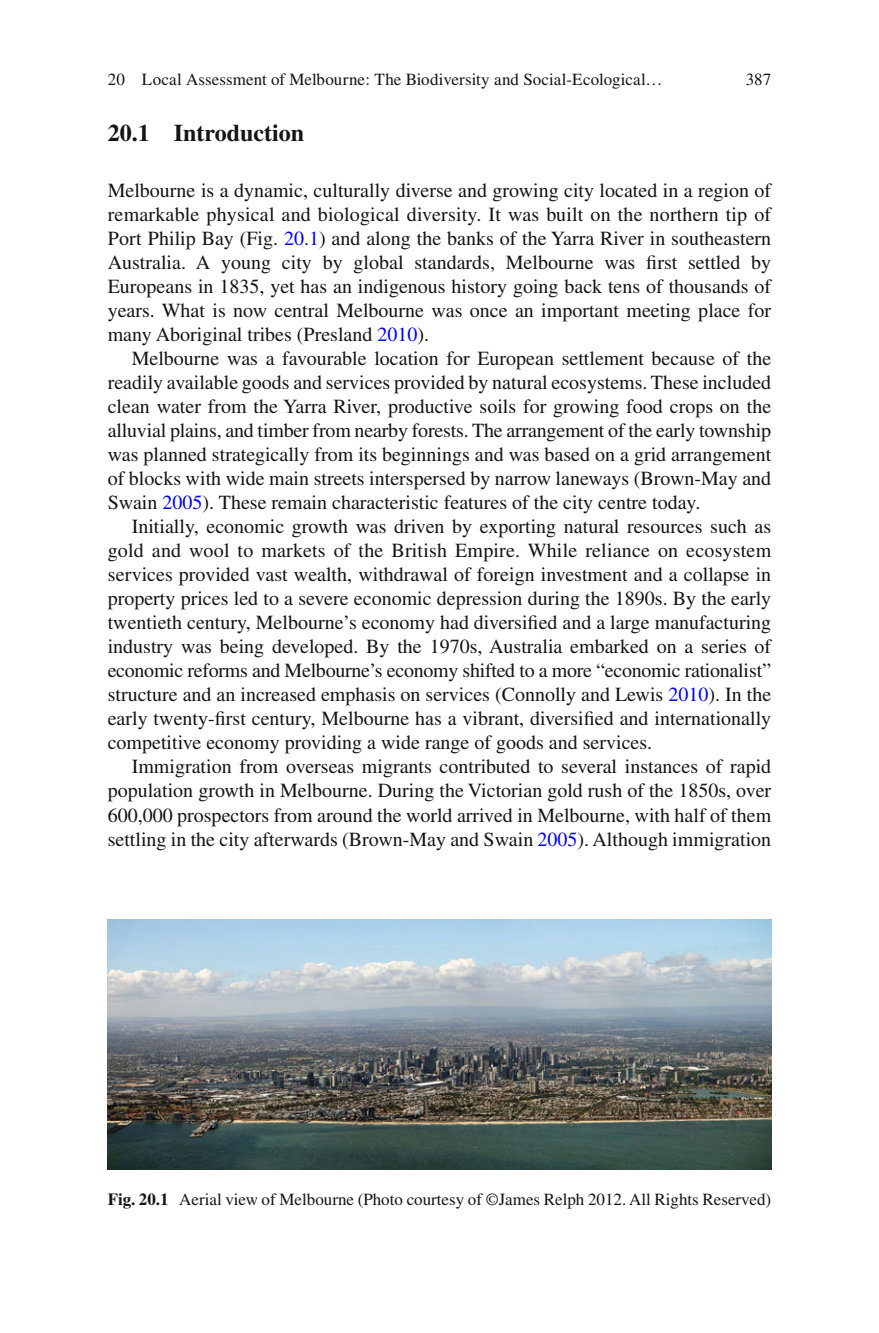
<style>
.page{position:relative;width:879px;height:1333px;background:#fff}
.page>*{position:absolute;margin:0;border:0;box-sizing:border-box;transform-origin:0 0}
.t1{font:700 24px "Times";color:#131413}
.t2{font:20px/24px "Times";color:#131413;text-align:justify}
.t3{font:17px "Times";color:#131413}
.s1{color:#00f}
.s2{font-weight:700}
</style>
<div class="page">
<img style="left:108px;top:919px;width:663px;height:250px">
<p class="t3" style="left:108px;top:73px;width:556px">20 Local Assessment of Melbourne: The Biodiversity and Social-Ecological…</p>
<p class="t1" style="left:108px;top:124px;width:198px">20.1 Introduction</p>
<p class="t3" style="left:746px;top:73px;width:27px">387</p>
<p class="t2" style="left:108px;top:180px;width:665px">Melbourne is a dynamic, culturally diverse and growing city located in a region of remarkable physical and biological diversity. It was built on the northern tip of Port Philip Bay (Fig. <span class="s1">20.1</span> ) and along the banks of the Yarra River in southeastern Australia. A young city by global standards, Melbourne was first settled by Europeans in 1835, yet has an indigenous history going back tens of thousands of years. What is now central Melbourne was once an important meeting place for many Aboriginal tribes (Presland <span class="s1">2010</span> ).</p>
<p class="t2" style="left:108px;top:348px;width:665px;text-indent:24px">Melbourne was a favourable location for European settlement because of the readily available goods and services provided by natural ecosystems. These included clean water from the Yarra River, productive soils for growing food crops on the alluvial plains, and timber from nearby forests. The arrangement of the early township was planned strategically from its beginnings and was based on a grid arrangement of blocks with wide main streets interspersed by narrow laneways (Brown-May and Swain <span class="s1">2005</span> ). These remain characteristic features of the city centre today.</p>
<p class="t2" style="left:108px;top:516px;width:665px;text-indent:24px">Initially, economic growth was driven by exporting natural resources such as gold and wool to markets of the British Empire. While reliance on ecosystem services provided vast wealth, withdrawal of foreign investment and a collapse in property prices led to a severe economic depression during the 1890s. By the early twentieth century, Melbourne’s economy had diversified and a large manufacturing industry was being developed. By the 1970s, Australia embarked on a series of economic reforms and Melbourne’s economy shifted to a more “economic rationalist” structure and an increased emphasis on services (Connolly and Lewis <span class="s1">2010</span> ). In the early twenty-first century, Melbourne has a vibrant, diversified and internationally competitive economy providing a wide range of goods and services.</p>
<p class="t2" style="left:108px;top:756px;width:665px;text-indent:24px">Immigration from overseas migrants contributed to several instances of rapid population growth in Melbourne. During the Victorian gold rush of the 1850s, over 600,000 prospectors from around the world arrived in Melbourne, with half of them settling in the city afterwards (Brown-May and Swain <span class="s1">2005</span> ). Although immigration</p>
<p class="t3" style="left:108px;top:1193px;width:665px"><span class="s2">Fig. 20.1</span> Aerial view of Melbourne (Photo courtesy of ©James Relph 2012. All Rights Reserved)</p>
</div>
